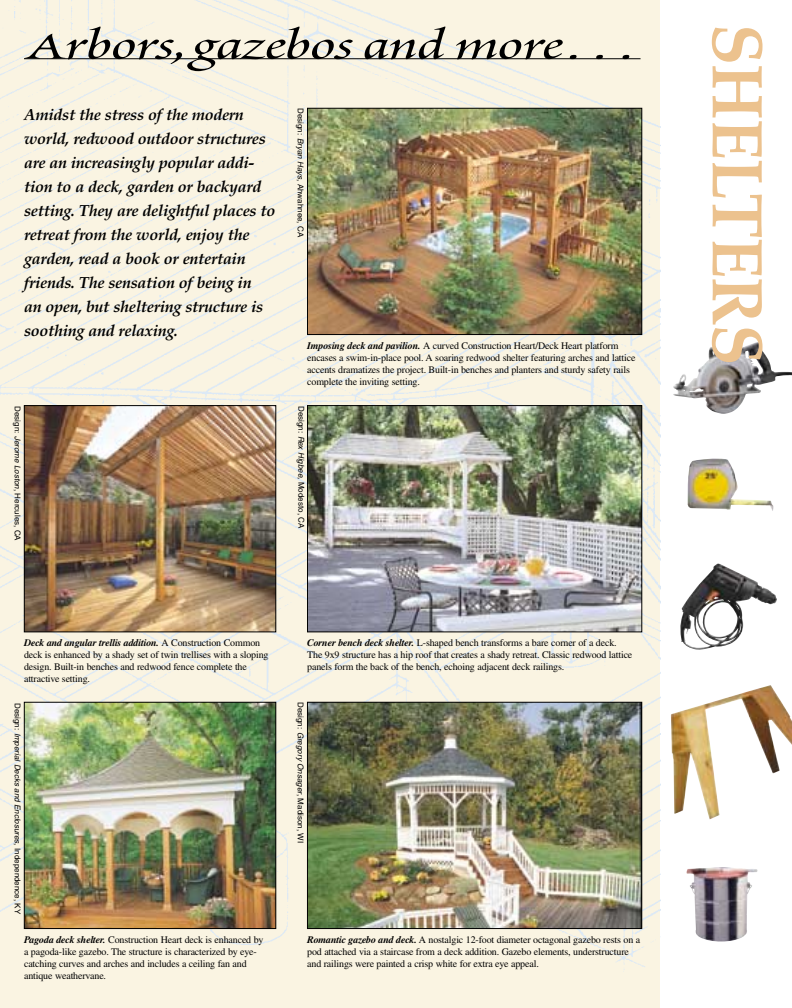
<style>
.page{position:relative;width:792px;height:1008px;background:#fff}
.page>*{position:absolute;margin:0;border:0;box-sizing:border-box;transform-origin:0 0}
.t1{font:700 72px "Book Antiqua";letter-spacing:-.015em;color:#ecc28e;scale:.93 1}
.t2{font:48px "Poetica Chancery I";letter-spacing:-.01em;color:#000;scale:1.65 1}
.t3{font:italic 700 16px/24px "Book Antiqua";letter-spacing:-.015em;color:#000}
.t4{font:10px/12px "Times";letter-spacing:-.015em;color:#000}
.t5{font:8px "Helvetica";color:#000}
.t6{font:italic 8px "Helvetica";color:#000}
.s1{font-style:italic}
.s2{font-weight:700;font-style:italic}
.s3{font-style:normal}
</style>
<div class="page">
<img style="left:0;top:0;width:660px;height:1008px">
<img style="left:26px;top:407px;width:248px;height:223px">
<div style="left:24px;top:405px;width:252px;height:227px;border:1px solid #000"></div>
<img style="left:26px;top:704px;width:248px;height:223px">
<div style="left:24px;top:702px;width:252px;height:227px;border:1px solid #000"></div>
<img style="left:309px;top:110px;width:331px;height:223px">
<div style="left:307px;top:108px;width:335px;height:227px;border:1px solid #000"></div>
<img style="left:309px;top:407px;width:331px;height:223px">
<div style="left:307px;top:405px;width:335px;height:227px;border:1px solid #000"></div>
<img style="left:309px;top:704px;width:331px;height:223px">
<div style="left:307px;top:702px;width:335px;height:227px;border:1px solid #000"></div>
<hr style="left:24px;top:58px;width:617px;height:1px;background:#000">
<img style="left:673px;top:342px;width:119px;height:72px">
<img style="left:688px;top:459px;width:86px;height:52px">
<img style="left:680px;top:563px;width:97px;height:87px">
<img style="left:671px;top:685px;width:121px;height:134px">
<img style="left:686px;top:867px;width:72px;height:75px">
<h2 class="t2" style="left:24px;top:24px;width:375px">Arbors,gazebos and more…</h2>
<h1 class="t1" style="left:765px;top:24px;width:369px;rotate:90deg">SHELTERS</h1>
<p class="t3" style="left:24px;top:104px;width:253px">Amidst the stress of the modern world, redwood outdoor structures are an increasingly popular addi&shy;tion to a deck, garden or backyard setting. They are delightful places to retreat from the world, enjoy the garden, read a book or entertain friends. The sensation of being in<br>an open, but sheltering structure is soothing and relaxing.</p>
<p class="t5" style="left:304px;top:108px;width:131px;rotate:90deg">Design: <span class="s1">Bryan Hays</span>, Ahwahnee, CA</p>
<p class="t4" style="left:307px;top:341px;width:330px"><span class="s2">Imposing deck and pavilion.</span> A curved Construction Heart/Deck Heart platform encases a swim-in-place pool. A soaring redwood shelter featuring arches and lattice accents dramatizes the project. Built-in benches and planters and sturdy safety rails complete the inviting setting.</p>
<p class="t5" style="left:21px;top:406px;width:136px;rotate:90deg">Design: <span class="s1">Jerome Loston</span>, Hercules, CA</p>
<p class="t5" style="left:304px;top:406px;width:124px;rotate:90deg">Design: <span class="s1">Rex Higbee,</span> Modesto, CA</p>
<p class="t4" style="left:24px;top:638px;width:246px"><span class="s2">Deck and angular trellis addition.</span> A Construction Common deck is enhanced by a shady set of twin trellises with a sloping design. Built-in benches and redwood fence complete the attractive setting.</p>
<p class="t4" style="left:307px;top:638px;width:327px"><span class="s2">Corner bench deck shelter.</span> L-shaped bench transforms a bare corner of a deck.<br>The 9x9 structure has a hip roof that creates a shady retreat. Classic redwood lattice panels form the back of the bench, echoing adjacent deck railings.</p>
<p class="t6" style="left:21px;top:703px;width:213px;rotate:90deg"><span class="s3">Design:</span> Imperial Decks and Enclosures<span class="s3">, Independence, KY</span></p>
<p class="t5" style="left:304px;top:702px;width:143px;rotate:90deg">Design: <span class="s1">Gregory Onsager</span>, Madison, WI</p>
<p class="t4" style="left:24px;top:935px;width:241px"><span class="s2">Pagoda deck shelter.</span> Construction Heart deck is enhanced by a pagoda-like gazebo. The structure is characterized by eye&shy;catching curves and arches and includes a ceiling fan and antique weathervane.</p>
<p class="t4" style="left:307px;top:935px;width:335px"><span class="s2">Romantic gazebo and deck.</span> A nostalgic 12-foot diameter octagonal gazebo rests on a pod attached via a staircase from a deck addition. Gazebo elements, understructure and railings were painted a crisp white for extra eye appeal.</p>
</div>
